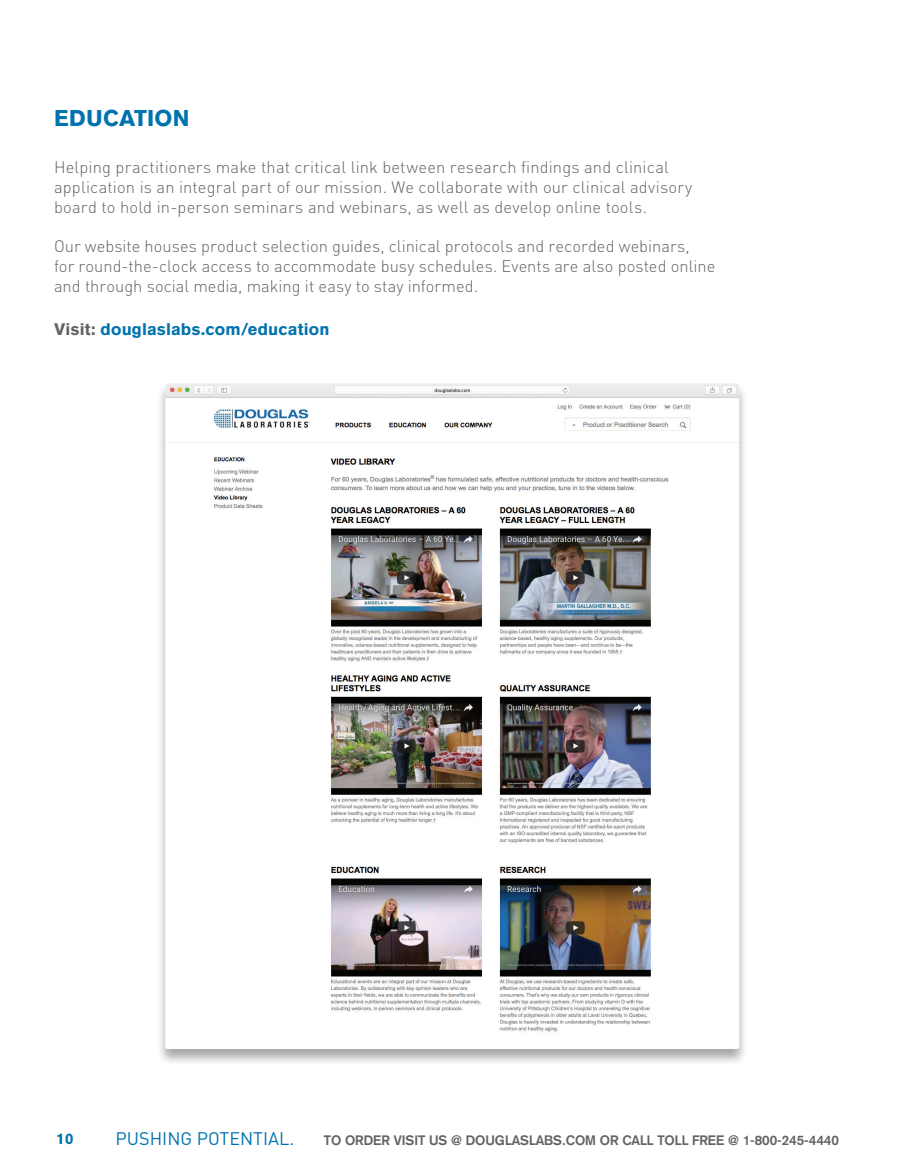
<style>
.page{position:relative;width:905px;height:1175px;background:#fff}
.page>*{position:absolute;margin:0;border:0;box-sizing:border-box;transform-origin:0 0}
.t1{font:900 22.5px "Akzidenz Grotesk";letter-spacing:.01em;color:#0073ae}
.t2{font:18px "DIN";color:#0073ae}
.t3{font:300 16.5px/19.8px "DIN";letter-spacing:.005em;color:#636366}
.t4{font:900 16.5px "Akzidenz Grotesk";letter-spacing:.01em;color:#0073ae}
.t5{font:900 15px "Akzidenz Grotesk";color:#0073ae}
.t6{font:700 13.5px "Akzidenz Grotesk";color:#636366}
.s1{color:#636366}
</style>
<div class="page">
<img style="left:160px;top:383px;width:584px;height:679px">
<p class="t1" style="left:54px;top:105px;width:137px">EDUCATION</p>
<p class="t3" style="left:54px;top:157px;width:640px">Helping practitioners make that critical link between research findings and clinical application is an integral part of our mission. We collaborate with our clinical advisory board to hold in-person seminars and webinars, as well as develop online tools.</p>
<p class="t3" style="left:54px;top:236px;width:663px">Our website houses product selection guides, clinical protocols and recorded webinars,<br>for round-the-clock access to accommodate busy schedules. Events are also posted online and through social media, making it easy to stay informed.</p>
<p class="t4" style="left:54px;top:319px;width:277px"><span class="s1">Visit:</span> douglaslabs.com/education</p>
<p class="t5" style="left:57px;top:1129px;width:18px">10</p>
<p class="t2" style="left:115px;top:1127px;width:180px">PUSHING POTENTIAL.</p>
<p class="t6" style="left:324px;top:1132px;width:516px">TO ORDER VISIT US @ DOUGLASLABS.COM OR CALL TOLL FREE @ 1-800-245-4440</p>
</div>
